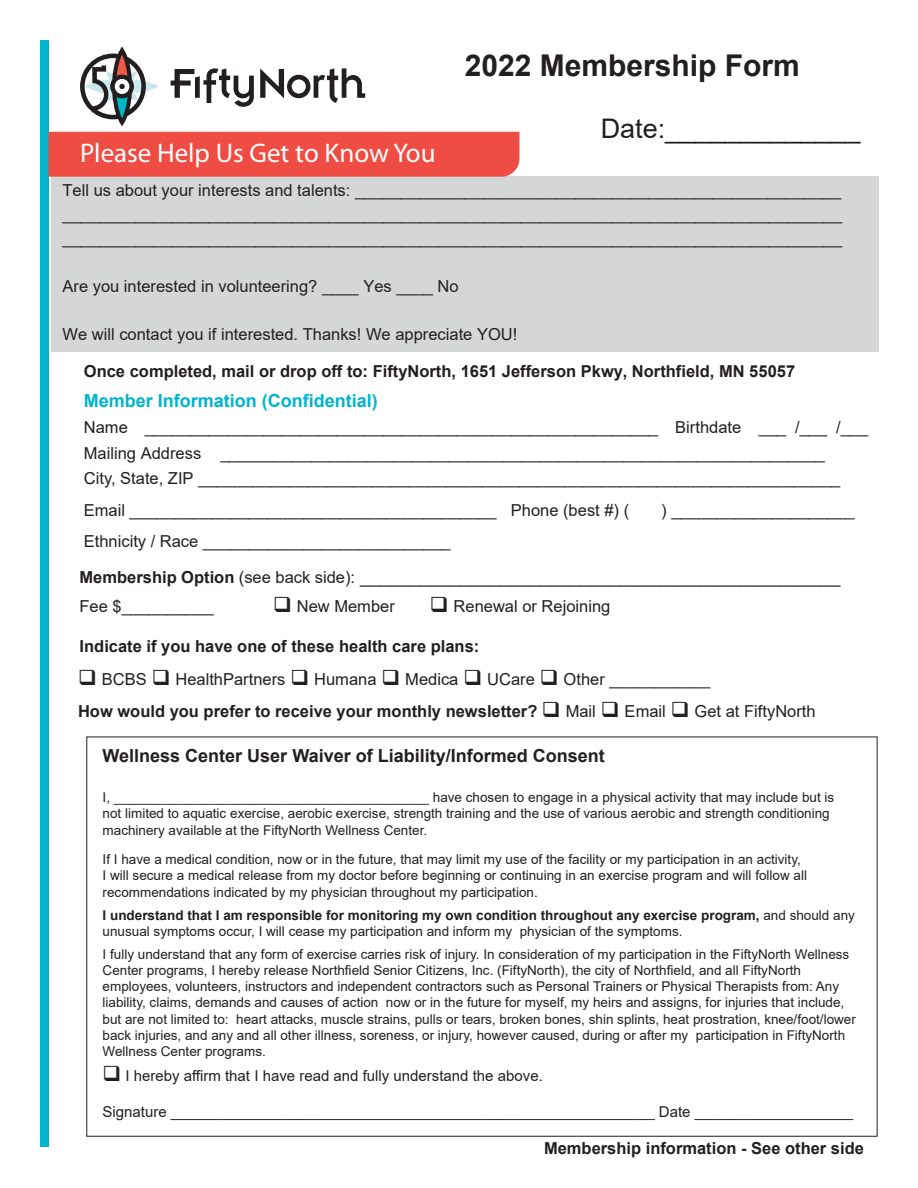
<style>
.page{position:relative;width:918px;height:1188px;background:#fff}
.page>*{position:absolute;margin:0;border:0;box-sizing:border-box;transform-origin:0 0}
.t1{font:700 30px "Arial";color:#231f20}
.t2{font:27px "Myriad Pro";color:#fff}
.t3{font:27px "Arial";color:#231f20}
.t4{font:18px "Arial";color:#231f20}
.t5{font:700 18px "Arial";color:#231f20}
.t6{font:700 18px "Arial";color:#00b4cd}
.t7{font:16.5px/24px "Arial";color:#231f20}
.t8{font:700 16.5px "Arial";color:#231f20}
.t9{font:15px "Arial";color:#231f20}
.t10{font:13.5px/16.2px "Arial";color:#231f20}
.s1{font-weight:700;font-size:16.5px}
.s2{font-size:16.5px}
.s3{font-weight:700}
</style>
<div class="page">
<div style="left:52px;top:177px;width:827px;height:175px;background:#d5d6d8"></div>
<div style="left:40px;top:40px;width:9px;height:1108px;background:#00b4cd"></div>
<div style="left:49px;top:132px;width:470px;height:45px;background:#ef4d44"></div>
<svg style="left:80px;top:47px;width:79px;height:79px"></svg>
<svg style="left:171px;top:68px;width:83px;height:39px"></svg>
<svg style="left:260px;top:68px;width:105px;height:35px"></svg>
<h1 class="t1" style="left:465px;top:44px;width:337px">2022 Membership Form</h1>
<h2 class="t3" style="left:601px;top:110px;width:261px">Date:_____________</h2>
<h2 class="t2" style="left:80px;top:137px;width:357px">Please Help Us Get to Know You</h2>
<p class="t7" style="left:63px;top:178px;width:781px;text-align:justify">Tell us about your interests and talents: _____________________________________________________ _____________________________________________________________________________________ _____________________________________________________________________________________</p>
<p class="t7" style="left:63px;top:274px;width:398px">Are you interested in volunteering? ____ Yes ____ No</p>
<p class="t7" style="left:63px;top:322px;width:456px">We will contact you if interested. Thanks! We appreciate YOU!</p>
<p class="t8" style="left:84px;top:360px;width:713px">Once completed, mail or drop off to: FiftyNorth, 1651 Jefferson Pkwy, Northfield, MN 55057</p>
<h3 class="t6" style="left:84px;top:388px;width:296px">Member Information (Confidential)</h3>
<p class="t7" style="left:84px;top:415px;width:786px;line-height:25.5px">Name ________________________________________________________ Birthdate ___ /___ /___<br>Mailing Address __________________________________________________________________<br>City, State, ZIP ______________________________________________________________________</p>
<p class="t7" style="left:84px;top:498px;width:547px">Email ________________________________________ Phone (best #) (</p>
<p class="t7" style="left:661px;top:498px;width:195px">) ____________________</p>
<p class="t7" style="left:84px;top:530px;width:368px">Ethnicity / Race ___________________________</p>
<h3 class="t4" style="left:80px;top:564px;width:762px"><span class="s1">Membership Option</span> <span class="s2">(see back side):</span> ________________________________________________</h3>
<p class="t7" style="left:80px;top:594px;width:135px">Fee $__________</p>
<p class="t7" style="left:273px;top:594px;width:123px">❑ New Member</p>
<p class="t7" style="left:430px;top:594px;width:182px">❑ Renewal or Rejoining</p>
<p class="t8" style="left:80px;top:634px;width:401px">Indicate if you have one of these health care plans:</p>
<p class="t7" style="left:78px;top:663px;width:739px;line-height:32px">❑ BCBS ❑ HealthPartners ❑ Humana ❑ Medica ❑ UCare ❑ Other ___________<br><span class="s3">How would you prefer to receive your monthly newsletter?</span> ❑ Mail ❑ Email ❑ Get at FiftyNorth</p>
<h3 class="t5" style="left:103px;top:743px;width:504px">Wellness Center User Waiver of Liability/Informed Consent</h3>
<p class="t10" style="left:103px;top:789px;width:733px">I, __________________________________________ have chosen to engage in a physical activity that may include but is not limited to aquatic exercise, aerobic exercise, strength training and the use of various aerobic and strength conditioning machinery available at the FiftyNorth Wellness Center.</p>
<p class="t10" style="left:103px;top:851px;width:706px">If I have a medical condition, now or in the future, that may limit my use of the facility or my participation in an activity,<br>I will secure a medical release from my doctor before beginning or continuing in an exercise program and will follow all recommendations indicated by my physician throughout my participation.</p>
<p class="t10" style="left:103px;top:907px;width:754px"><span class="s3">I understand that I am responsible for monitoring my own condition throughout any exercise program,</span> and should any unusual symptoms occur, I will cease my participation and inform my physician of the symptoms.</p>
<p class="t10" style="left:103px;top:946px;width:755px">I fully understand that any form of exercise carries risk of injury. In consideration of my participation in the FiftyNorth Wellness Center programs, I hereby release Northfield Senior Citizens, Inc. (FiftyNorth), the city of Northfield, and all FiftyNorth employees, volunteers, instructors and independent contractors such as Personal Trainers or Physical Therapists from: Any liability, claims, demands and causes of action now or in the future for myself, my heirs and assigns, for injuries that include, but are not limited to: heart attacks, muscle strains, pulls or tears, broken bones, shin splints, heat prostration, knee/foot/lower back injuries, and any and all other illness, soreness, or injury, however caused, during or after my participation in FiftyNorth Wellness Center programs.</p>
<p class="t9" style="left:103px;top:1066px;width:442px">❑ I hereby affirm that I have read and fully understand the above.</p>
<p class="t9" style="left:103px;top:1102px;width:752px">Signature __________________________________________________________ Date ___________________</p>
<p class="t8" style="left:544px;top:1136px;width:321px">Membership information - See other side</p>
</div>
